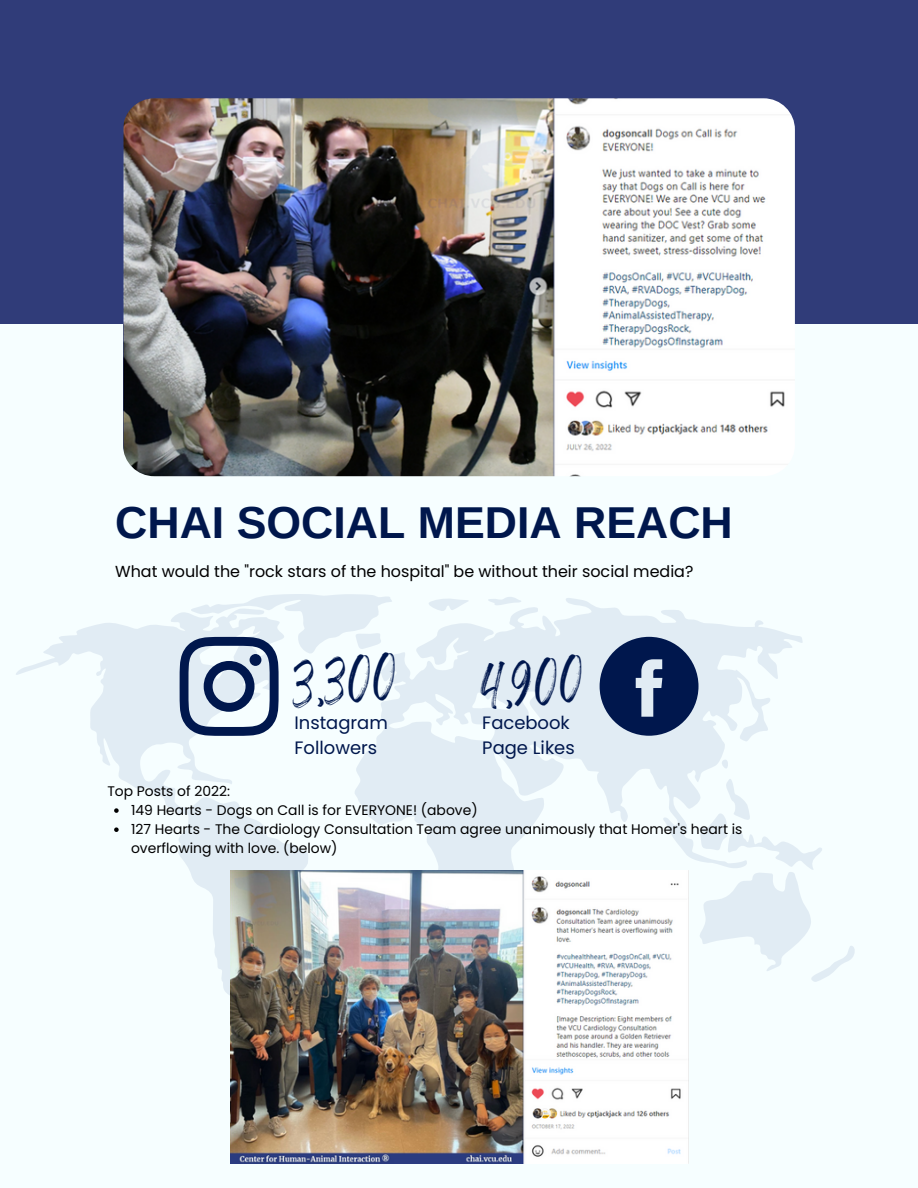
<style>
.page{position:relative;width:918px;height:1188px;background:#f6feff}
.page>*{position:absolute;margin:0;border:0;box-sizing:border-box;transform-origin:0 0}
.t1{font:700 44.7px "Arimo";color:#00174c}
.t2{font:34.05px "Gellatio";color:#00174d}
.t3{font:18px/24.8px "Poppins";color:#00174d}
.t4{font:15.9px "Poppins";color:#000}
.t5{font:13.95px/19.2px "Poppins";color:#000}
</style>
<div class="page">
<div style="left:0;top:0;width:918px;height:324px;background:#303c79"></div>
<img style="left:123px;top:98px;width:672px;height:378px;border-radius:31px">
<svg style="left:355px;top:597px;width:448px;height:352px;fill:#e1ecf4"></svg>
<svg style="left:697px;top:776px;width:158px;height:206px"></svg>
<svg style="left:16px;top:613px;width:292px;height:382px"></svg>
<img style="left:230px;top:870px;width:458px;height:294px">
<svg style="left:180px;top:594px;width:215px;height:142px"></svg>
<div style="left:250px;top:654px;width:11px;height:12px;background:#00174d;border-radius:50%"></div>
<svg style="left:600px;top:637px;width:99px;height:99px;background:#455880"></svg>
<svg style="left:114px;top:808px;width:5px;height:5px"></svg>
<svg style="left:114px;top:827px;width:5px;height:5px"></svg>
<h1 class="t1" style="left:115px;top:497px;width:619px">CHAI SOCIAL MEDIA REACH</h1>
<p class="t4" style="left:115px;top:560px;width:580px">What would the "rock stars of the hospital" be without their social media?</p>
<p class="t5" style="left:107px;top:781px;width:124px">Top Posts of 2022:</p>
<h2 class="t2" style="left:291px;top:676px;width:108px;rotate:-5deg">3,300</h2>
<h2 class="t2" style="left:480px;top:678px;width:106px;rotate:-5deg">4,900</h2>
<p class="t3" style="left:295px;top:710px;width:95px">Instagram<br>Followers</p>
<p class="t3" style="left:482px;top:710px;width:94px">Facebook<br>Page Likes</p>
<p class="t5" style="left:131px;top:801px;width:613px">149 Hearts - Dogs on Call is for EVERYONE! (above)<br>127 Hearts - The Cardiology Consultation Team agree unanimously that Homer's heart is overflowing with love. (below)</p>
</div>
